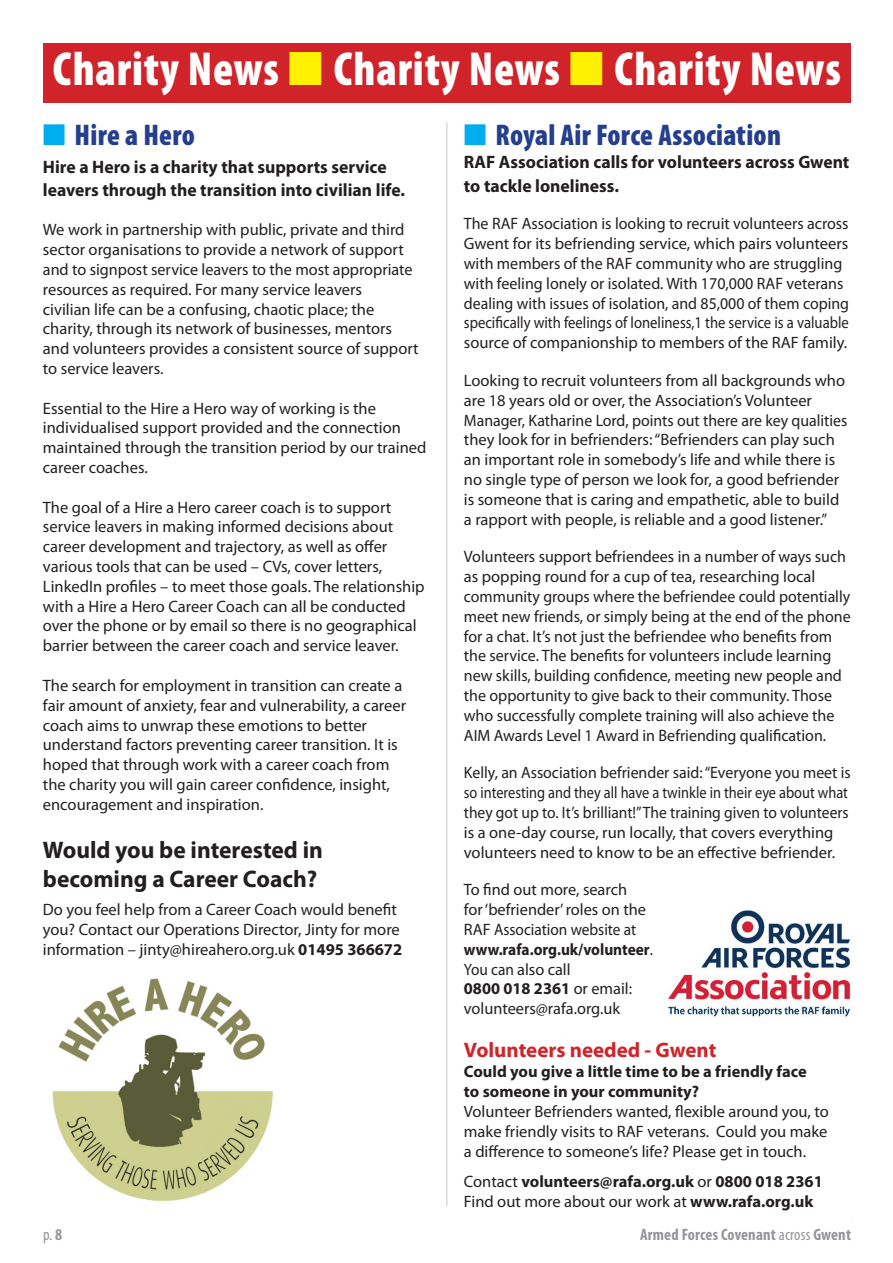
<style>
.page{position:relative;width:893px;height:1263px;background:#fff}
.page>*{position:absolute;margin:0;border:0;box-sizing:border-box;transform-origin:0 0}
.t1{font:900 condensed 48px "Myriad Pro";letter-spacing:.02em;color:#fff;scale:.95 1}
.t2{font:900 condensed 30px "Myriad Pro";letter-spacing:.01em;color:#253f8e}
.t3{font:700 24px/28.8px "Myriad Pro";color:#231f20}
.t4{font:700 21px "Myriad Pro";color:#d1232a}
.t5{font:700 18px/23.2px "Myriad Pro";color:#231f20}
.t6{font:16.5px/19.8px "Myriad Pro";color:#231f20}
.t7{font:16.5px/19.8px "Myriad Pro";color:#231f20;scale:.96 1}
.t8{font:700 16.5px/19.8px "Myriad Pro";color:#231f20}
.t9{font:700 condensed 16.5px "Myriad Pro";letter-spacing:.01em;color:#939598}
.t10{font:condensed 16.5px "Myriad Pro";color:#939598}
.s1{color:#fff101}
.s2{color:#00aeef}
.s3{font-weight:700}
.s4{font-weight:400}
</style>
<div class="page">
<hr style="left:43px;top:1220px;width:808px;height:1px;background:#d1232a">
<hr style="left:446px;top:122px;width:1px;height:1084px;background:#c7c8ca">
<div style="left:43px;top:43px;width:808px;height:59px;background:#d1232a"></div>
<img style="left:668px;top:910px;width:183px;height:107px">
<img style="left:52px;top:978px;width:221px;height:223px">
<h1 class="t1" style="left:53px;top:42px;width:831px">Charity News <span class="s1">■</span> Charity News <span class="s1">■</span> Charity News</h1>
<h2 class="t2" style="left:43px;top:118px;width:154px"><span class="s2">■</span> Hire a Hero</h2>
<p class="t5" style="left:43px;top:154px;width:364px">Hire a Hero is a charity that supports service leavers through the transition into civilian life.</p>
<p class="t6" style="left:43px;top:220px;width:377px">We work in partnership with public, private and third sector organisations to provide a network of support and to signpost service leavers to the most appropriate resources as required. For many service leavers<br>civilian life can be a confusing, chaotic place; the charity, through its network of businesses, mentors and volunteers provides a consistent source of support to service leavers.</p>
<p class="t6" style="left:43px;top:398px;width:385px">Essential to the Hire a Hero way of working is the individualised support provided and the connection maintained through the transition period by our trained career coaches.</p>
<p class="t6" style="left:43px;top:497px;width:383px">The goal of a Hire a Hero career coach is to support service leavers in making informed decisions about career development and trajectory, as well as offer various tools that can be used – CVs, cover letters, LinkedIn profiles – to meet those goals. The relationship with a Hire a Hero Career Coach can all be conducted over the phone or by email so there is no geographical barrier between the career coach and service leaver.</p>
<p class="t6" style="left:43px;top:675px;width:365px">The search for employment in transition can create a fair amount of anxiety, fear and vulnerability, a career coach aims to unwrap these emotions to better understand factors preventing career transition. It is hoped that through work with a career coach from the charity you will gain career confidence, insight, encouragement and inspiration.</p>
<h3 class="t3" style="left:43px;top:835px;width:282px">Would you be interested in becoming a Career Coach?</h3>
<p class="t6" style="left:43px;top:900px;width:361px">Do you feel help from a Career Coach would benefit you? Contact our Operations Director, Jinty for more information – jinty@hireahero.org.uk <span class="s3">01495 366672</span></p>
<h2 class="t2" style="left:464px;top:118px;width:319px"><span class="s2">■</span> Royal Air Force Association</h2>
<p class="t5" style="left:464px;top:150px;width:387px">RAF Association calls for volunteers across Gwent to tackle loneliness.</p>
<p class="t6" style="left:464px;top:214px;width:387px">The RAF Association is looking to recruit volunteers across Gwent for its befriending service, which pairs volunteers with members of the RAF community who are struggling with feeling lonely or isolated. With 170,000 RAF veterans dealing with issues of isolation, and 85,000 of them coping specifically with feelings of loneliness,1 the service is a valuable source of companionship to members of the RAF family.</p>
<p class="t6" style="left:464px;top:370px;width:385px">Looking to recruit volunteers from all backgrounds who are 18 years old or over, the Association’s Volunteer Manager, Katharine Lord, points out there are key qualities they look for in befrienders: “Befrienders can play such an important role in somebody’s life and while there is no single type of person we look for, a good befriender is someone that is caring and empathetic, able to build a rapport with people, is reliable and a good listener.”</p>
<p class="t6" style="left:464px;top:547px;width:388px">Volunteers support befriendees in a number of ways such as popping round for a cup of tea, researching local community groups where the befriendee could potentially meet new friends, or simply being at the end of the phone for a chat. It’s not just the befriendee who benefits from the service. The benefits for volunteers include learning new skills, building confidence, meeting new people and the opportunity to give back to their community. Those who successfully complete training will also achieve the AIM Awards Level 1 Award in Befriending qualification.</p>
<p class="t7" style="left:464px;top:763px;width:405px">Kelly, an Association befriender said: “Everyone you meet is so interesting and they all have a twinkle in their eye about what they got up to. It’s brilliant!” The training given to volunteers is a one-day course, run locally, that covers everything volunteers need to know to be an effective befriender.</p>
<p class="t6" style="left:464px;top:880px;width:191px">To find out more, search<br>for ‘befriender’ roles on the<br>RAF Association website at <span class="s3">www.rafa.org.uk/volunteer</span>.<br>You can also call<br><span class="s3">0800 018 2361</span> or email: volunteers@rafa.org.uk</p>
<p class="t4" style="left:464px;top:1037px;width:254px">Volunteers needed - Gwent</p>
<p class="t8" style="left:464px;top:1061px;width:344px">Could you give a little time to be a friendly face to someone in your community?</p>
<p class="t6" style="left:464px;top:1101px;width:366px;text-align:justify">Volunteer Befrienders wanted, flexible around you, to make friendly visits to RAF veterans. Could you make a difference to someone’s life? Please get in touch.</p>
<p class="t8" style="left:464px;top:1171px;width:360px"><span class="s4">Contact</span> volunteers@rafa.org.uk <span class="s4">or</span> 0800 018 2361<br><span class="s4">Find out more about our work at</span> www.rafa.org.uk</p>
<p class="t10" style="left:43px;top:1226px;width:20px">p. <span class="s3">8</span></p>
<p class="t9" style="left:640px;top:1226px;width:213px">Armed Forces Covenant <span class="s4">across</span> Gwent</p>
</div>
